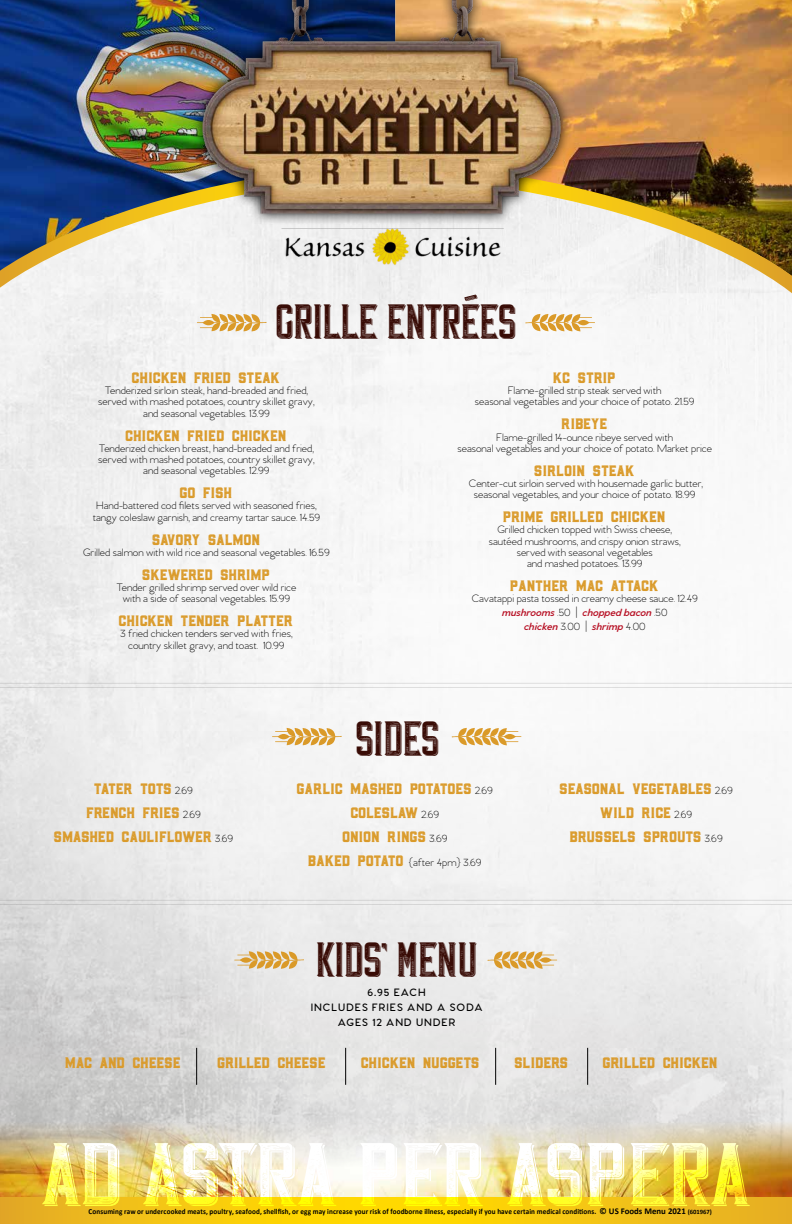
<style>
.page{position:relative;width:792px;height:1224px;background:#fff}
.page>*{position:absolute;margin:0;border:0;box-sizing:border-box;transform-origin:0 0}
.t1{font:87.4px "Vintage Whiskey Full";letter-spacing:-.015em;color:#fff;scale:1.2 1}
.t2{font:48px "Vintage Whiskey Full";color:#380b05}
.t3{font:48px "Vintage Whiskey Full";letter-spacing:.02em;color:#380b05}
.t4{font:15px/24px "Barley Aged";color:#da9a29;text-align:center}
.t5{font:300 11px/11.2px "Venti CF";color:#000;text-align:center}
.t6{font:600 11px/15px "Venti CF";letter-spacing:.09em;color:#000;text-align:center}
.t7{font:700 7.7px "Calibri";letter-spacing:.015em;color:#000;scale:.93 1}
.t8{font:700 6.6px "Calibri";color:#000}
.s1{font-weight:600;font-style:italic;color:#b71024}
.s2{font-family:"Venti CF";font-weight:300;font-size:11px;color:#000}
.s3{font-family:"Barley Aged";font-weight:400;font-size:15px;color:#da9a29}
.s4{font-size:8.8px}
.s5{font-size:6.6px}
</style>
<div class="page">
<img style="left:0;top:731px;width:792px;height:466px">
<img style="left:0;top:0;width:792px;height:153px">
<svg style="left:410px;top:153px;width:382px;height:156px"></svg>
<svg style="left:0;top:153px;width:410px;height:156px"></svg>
<svg style="left:191px;top:215px;width:381px;height:10px"></svg>
<img style="left:180px;top:0;width:406px;height:215px">
<svg style="left:197px;top:314px;width:70px;height:17px"></svg>
<svg style="left:525px;top:314px;width:70px;height:17px"></svg>
<svg style="left:272px;top:728px;width:70px;height:17px"></svg>
<svg style="left:452px;top:728px;width:69px;height:17px"></svg>
<hr style="left:0;top:900px;width:792px;height:1px;background:#545454">
<hr style="left:0;top:904px;width:792px;height:1px;background:#545454">
<svg style="left:234px;top:951px;width:70px;height:18px"></svg>
<svg style="left:487px;top:951px;width:70px;height:18px"></svg>
<img style="left:272px;top:229px;width:242px;height:37px">
<svg style="left:0;top:1197px;width:792px;height:27px;background:#f4c511"></svg>
<hr style="left:196px;top:1048px;width:1px;height:37px;background:#000">
<hr style="left:345px;top:1048px;width:1px;height:37px;background:#000">
<hr style="left:495px;top:1048px;width:1px;height:37px;background:#000">
<hr style="left:587px;top:1048px;width:1px;height:37px;background:#000">
<svg style="left:464px;top:295px;width:14px;height:6px"></svg>
<hr style="left:0;top:683px;width:792px;height:1px;background:#545454">
<hr style="left:0;top:687px;width:792px;height:1px;background:#545454">
<h2 class="t2" style="left:276px;top:301px;width:241px">GRILLE ENTREES</h2>
<h3 class="t4" style="left:132px;top:365px;width:150px">CHICKEN FRIED STEAK</h3>
<p class="t5" style="left:98px;top:385px;width:218px">Tenderized sirloin steak, hand-breaded and fried, served with mashed potatoes, country skillet gravy, and seasonal vegetables. 13.99</p>
<h3 class="t4" style="left:126px;top:423px;width:163px">CHICKEN FRIED CHICKEN</h3>
<p class="t5" style="left:98px;top:443px;width:218px">Tenderized chicken breast, hand-breaded and fried, served with mashed potatoes, country skillet gravy, and seasonal vegetables. 12.99</p>
<h3 class="t4" style="left:180px;top:480px;width:54px">GO FISH</h3>
<p class="t5" style="left:93px;top:500px;width:229px">Hand-battered cod filets served with seasoned fries, tangy coleslaw garnish, and creamy tartar sauce. 14.59</p>
<h3 class="t4" style="left:152px;top:527px;width:110px">SAVORY SALMON</h3>
<p class="t5" style="left:83px;top:547px;width:248px">Grilled salmon with wild rice and seasonal vegetables. 16.59</p>
<h3 class="t4" style="left:143px;top:562px;width:129px">SKEWERED SHRIMP</h3>
<p class="t5" style="left:116px;top:582px;width:182px">Tender grilled shrimp served over wild rice with a side of seasonal vegetables. 15.99</p>
<h3 class="t4" style="left:119px;top:608px;width:176px">CHICKEN TENDER PLATTER</h3>
<p class="t5" style="left:120px;top:628px;width:174px">3 fried chicken tenders served with fries, country skillet gravy, and toast. 10.99</p>
<h3 class="t4" style="left:554px;top:365px;width:64px">KC STRIP</h3>
<p class="t5" style="left:475px;top:385px;width:221px">Flame-grilled strip steak served with<br>seasonal vegetables and your choice of potato. 21.59</p>
<h3 class="t4" style="left:562px;top:411px;width:47px">RIBEYE</h3>
<p class="t5" style="left:458px;top:432px;width:256px">Flame-grilled 14-ounce ribeye served with<br>seasonal vegetables and your choice of potato. Market price</p>
<h3 class="t4" style="left:535px;top:458px;width:102px">SIRLOIN STEAK</h3>
<p class="t5" style="left:469px;top:478px;width:236px">Center-cut sirloin served with housemade garlic butter, seasonal vegetables, and your choice of potato. 18.99</p>
<h3 class="t4" style="left:504px;top:504px;width:164px">PRIME GRILLED CHICKEN</h3>
<p class="t5" style="left:489px;top:524px;width:193px">Grilled chicken topped with Swiss cheese, sautéed mushrooms, and crispy onion straws, served with seasonal vegetables<br>and mashed potatoes. 13.99</p>
<h3 class="t4" style="left:511px;top:573px;width:150px">PANTHER MAC ATTACK</h3>
<p class="t5" style="left:472px;top:592px;width:228px;line-height:14px">Cavatappi pasta tossed in creamy cheese sauce. 12.49 <span class="s1">mushrooms</span> .50 | <span class="s1">chopped bacon</span> .50<br><span class="s1">chicken</span> 3.00 | <span class="s1">shrimp</span> 4.00</p>
<h2 class="t2" style="left:356px;top:718px;width:84px">SIDES</h2>
<h3 class="t4" style="left:54px;top:776px;width:181px">TATER TOTS <span class="s2">2.69<br></span>FRENCH FRIES <span class="s2">2.69<br></span>SMASHED CAULIFLOWER <span class="s2">3.69</span></h3>
<h3 class="t4" style="left:297px;top:776px;width:197px">GARLIC MASHED POTATOES <span class="s2">2.69<br></span>COLESLAW <span class="s2">2.69<br></span>ONION RINGS <span class="s2">3.69</span></h3>
<p class="t5" style="left:309px;top:857px;width:175px"><span class="s3">BAKED POTATO</span> {after 4pm} 3.69</p>
<h2 class="t3" style="left:316px;top:939px;width:162px">KIDS' MENU</h2>
<p class="t6" style="left:311px;top:985px;width:173px">6.95 EACH<br>INCLUDES FRIES AND A SODA<br>AGES 12 AND UNDER</p>
<h3 class="t4" style="left:560px;top:776px;width:174px">SEASONAL VEGETABLES <span class="s2">2.69<br></span>WILD RICE <span class="s2">2.69<br></span>BRUSSELS SPROUTS <span class="s2">3.69</span></h3>
<h3 class="t4" style="left:66px;top:1050px;width:117px">MAC AND CHEESE</h3>
<h3 class="t4" style="left:218px;top:1050px;width:110px">GRILLED CHEESE</h3>
<h3 class="t4" style="left:361px;top:1050px;width:120px">CHICKEN NUGGETS</h3>
<h3 class="t4" style="left:515px;top:1050px;width:55px">SLIDERS</h3>
<h3 class="t4" style="left:603px;top:1050px;width:116px">GRILLED CHICKEN</h3>
<h1 class="t1" style="left:40px;top:1137px;width:594px">AD ASTRA PER ASPERA</h1>
<p class="t7" style="left:89px;top:1206px;width:672px">Consuming raw or undercooked meats, poultry, seafood, shellfish, or egg may increase your risk of foodborne illness, especially if you have certain medical conditions. <span class="s4">© US Foods Menu 2021</span> <span class="s5">(601967)</span></p>
<p class="t8" style="left:681px;top:1207px;width:30px"><span class="s4">2</span> 1971</p>
</div>
